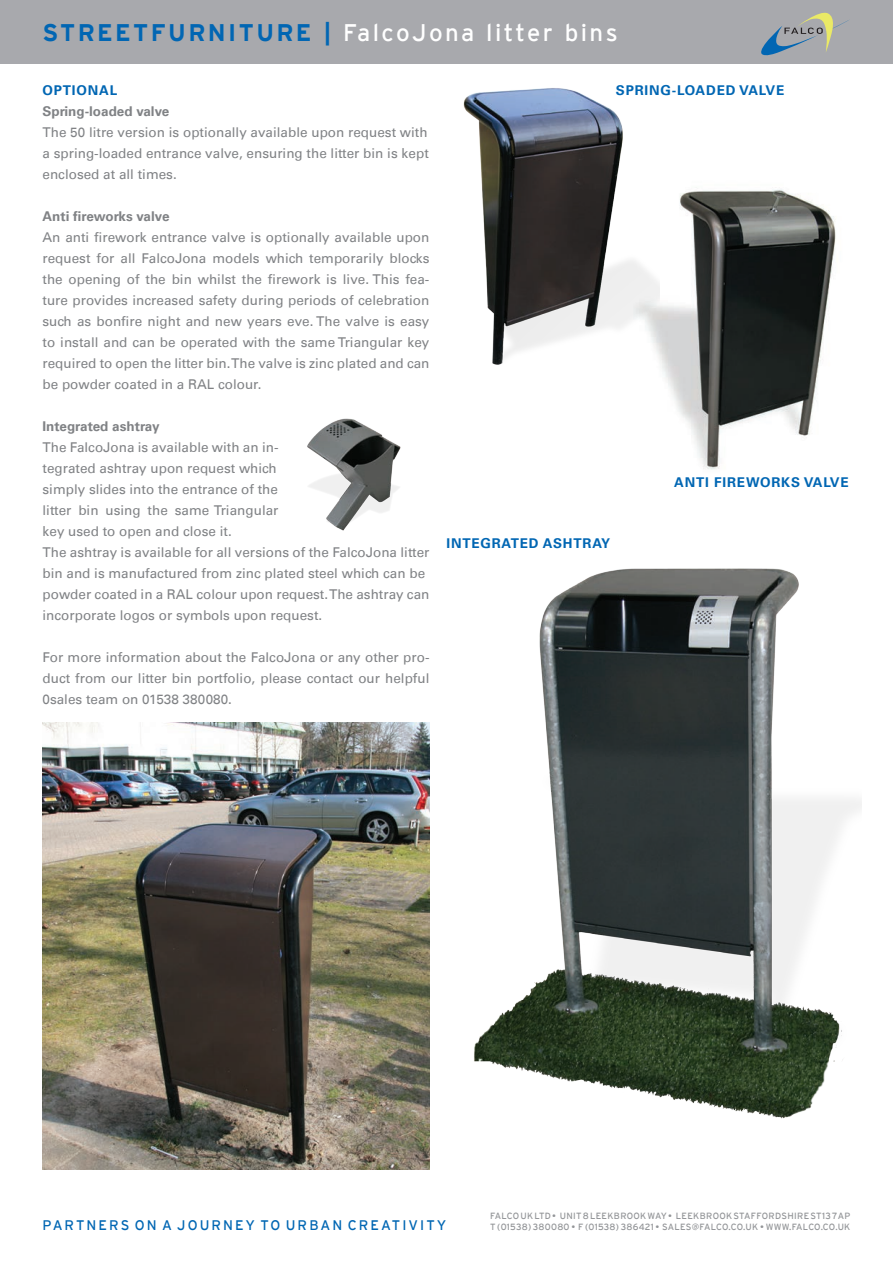
<style>
.page{position:relative;width:893px;height:1263px;background:#fff}
.page>*{position:absolute;margin:0;border:0;box-sizing:border-box;transform-origin:0 0}
.t1{font:24px "Interstate";letter-spacing:.1em;color:#fff}
.t2{font:13.8px "Interstate";letter-spacing:.15em;color:#0166b3}
.t3{font:13.5px/21px "Univers LT";color:#808285;text-align:justify}
.t4{font:700 13.5px "Univers LT";letter-spacing:.06em;color:#0166b3}
.t5{font:700 13.5px "Univers LT";color:#808285}
.t6{font:9px "Interstate";letter-spacing:.03em;color:#939598}
.s1{font-weight:700;color:#0166b3}
</style>
<div class="page">
<img style="left:659px;top:189px;width:177px;height:281px">
<img style="left:463px;top:88px;width:196px;height:277px">
<img style="left:474px;top:568px;width:387px;height:551px">
<img style="left:307px;top:418px;width:94px;height:113px">
<div style="left:0;top:0;width:893px;height:64px;background:#a8a9ad"></div>
<svg style="left:761px;top:12px;width:88px;height:44px"></svg>
<img style="left:43px;top:723px;width:386px;height:446px">
<h1 class="t1" style="left:43px;top:19px;width:577px"><span class="s1">STREETFURNITURE |</span> FalcoJona litter bins</h1>
<p class="t4" style="left:43px;top:82px;width:76px">OPTIONAL</p>
<p class="t5" style="left:43px;top:103px;width:128px">Spring-loaded valve</p>
<p class="t3" style="left:43px;top:122px;width:388px">The 50 litre version is optionally available upon request with a spring-loaded entrance valve, ensuring the litter bin is kept enclosed at all times.</p>
<p class="t5" style="left:43px;top:208px;width:129px">Anti fireworks valve</p>
<p class="t3" style="left:43px;top:227px;width:388px">An anti firework entrance valve is optionally available upon request for all FalcoJona models which temporarily blocks the opening of the bin whilst the firework is live. This fea&shy;ture provides increased safety during periods of celebration such as bonfire night and new years eve. The valve is easy to install and can be operated with the same Triangular key required to open the litter bin. The valve is zinc plated and can be powder coated in a RAL colour.</p>
<p class="t5" style="left:43px;top:418px;width:119px">Integrated ashtray</p>
<p class="t3" style="left:43px;top:437px;width:388px;text-align:left">The FalcoJona is available with an in-<br>tegrated ashtray upon request which<br>simply slides into the entrance of the<br>litter bin using the same Triangular<br>key used to open and close it.<br>The ashtray is available for all versions of the FalcoJona litter bin and is manufactured from zinc plated steel which can be powder coated in a RAL colour upon request. The ashtray can incorporate logos or symbols upon request.</p>
<p class="t3" style="left:43px;top:647px;width:388px">For more information about the FalcoJona or any other pro&shy;duct from our litter bin portfolio, please contact our helpful 0sales team on 01538 380080.</p>
<p class="t4" style="left:616px;top:82px;width:170px">SPRING-LOADED VALVE</p>
<p class="t4" style="left:446px;top:535px;width:165px">INTEGRATED ASHTRAY</p>
<p class="t4" style="left:674px;top:475px;width:176px">ANTI FIREWORKS VALVE</p>
<p class="t6" style="left:490px;top:1211px;width:362px">FALCO UK LTD • UNIT 8 LEEKBROOK WAY • LEEKBROOK STAFFORDSHIRE ST13 7AP</p>
<p class="t2" style="left:43px;top:1217px;width:405px">PARTNERS ON A JOURNEY TO URBAN CREATIVITY</p>
<p class="t6" style="left:490px;top:1222px;width:362px">T (01538) 380080 • F (01538) 386421 • SALES@FALCO.CO.UK • WWW.FALCO.CO.UK</p>
</div>
